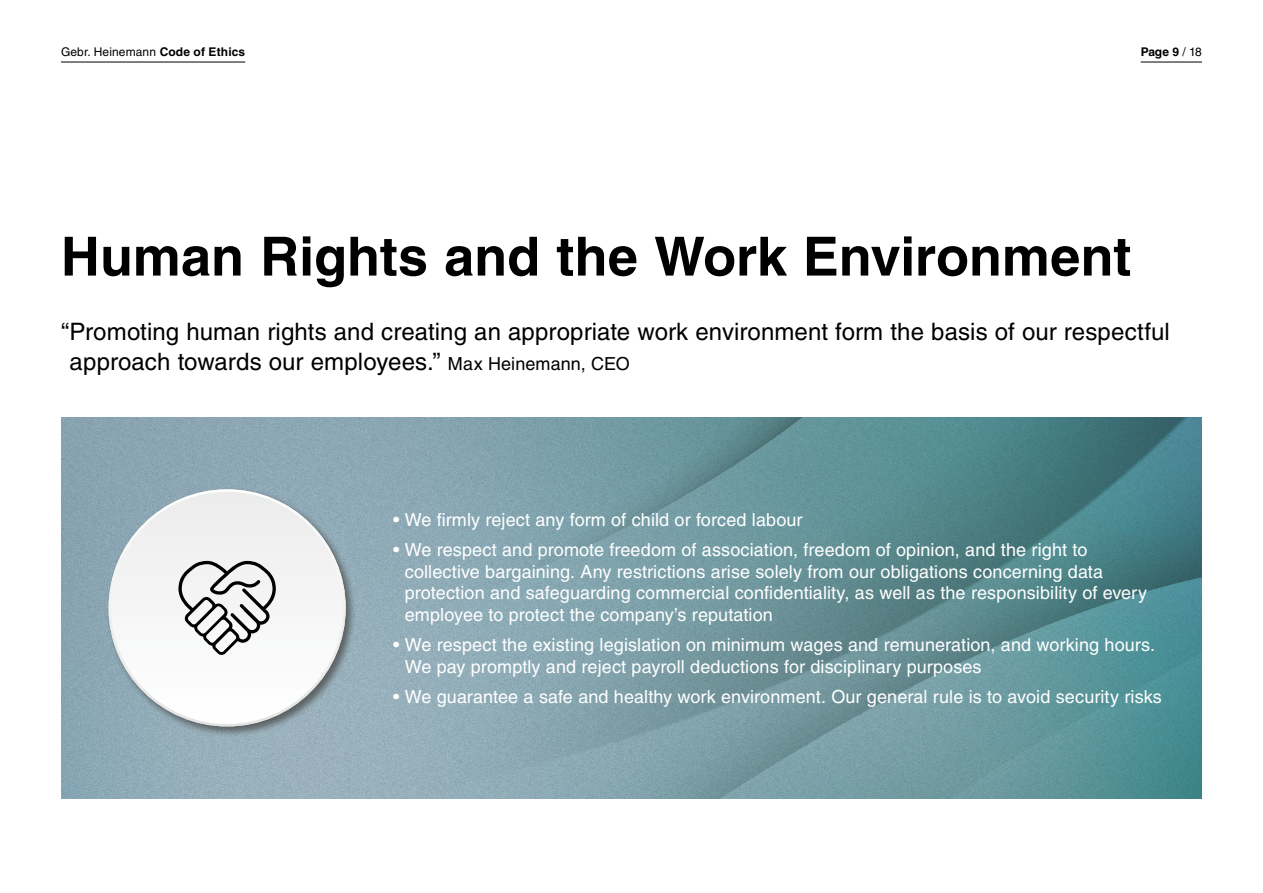
<style>
.page{position:relative;width:1263px;height:893px;background:#fff}
.page>*{position:absolute;margin:0;border:0;box-sizing:border-box;transform-origin:0 0}
.t1{font:700 54px "Helvetica LT Std";color:#000}
.t2{font:24px/30px "Helvetica LT Std";letter-spacing:.005em;color:#000}
.t3{font:18px/21.6px "Helvetica LT Std";letter-spacing:.005em;color:#fff}
.t4{font:12px "Helvetica LT Std";letter-spacing:.01em;color:#000}
.t5{font:700 12px "Helvetica LT Std";color:#000}
.s1{font-weight:700}
.s2{font-weight:400}
.s3{font-size:18px}
</style>
<div class="page">
<hr style="left:61px;top:62px;width:184px;height:1px;background:#000">
<hr style="left:1141px;top:62px;width:61px;height:1px;background:#000">
<img style="left:61px;top:418px;width:1141px;height:380px">
<div style="left:106px;top:487px;width:251px;height:250px;background:#494948;opacity:.75"></div>
<svg style="left:109px;top:489px;width:237px;height:237px"></svg>
<svg style="left:178px;top:561px;width:98px;height:94px"></svg>
<p class="t4" style="left:61px;top:45px;width:186px">Gebr. Heinemann <span class="s1">Code of Ethics</span></p>
<p class="t5" style="left:1141px;top:44px;width:63px">Page 9 <span class="s2">/ 18</span></p>
<p class="t1" style="left:61px;top:224px;width:1072px">Human Rights and the Work Environment</p>
<p class="t2" style="left:70px;top:317px;width:1102px;text-indent:-9px">“Promoting human rights and creating an appropriate work environment form the basis of our respectful approach towards our employees.” <span class="s3">Max Heinemann, CEO</span></p>
<p class="t3" style="left:393px;top:509px;width:411px">• We firmly reject any form of child or forced labour</p>
<p class="t3" style="left:405px;top:539px;width:744px;text-indent:-12px">• We respect and promote freedom of association, freedom of opinion, and the right to collective bargaining. Any restrictions arise solely from our obligations concerning data protection and safeguarding commercial confidentiality, as well as the responsibility of every employee to protect the company’s reputation</p>
<p class="t3" style="left:405px;top:634px;width:752px;text-indent:-12px">• We respect the existing legislation on minimum wages and remuneration, and working hours.<br>We pay promptly and reject payroll deductions for disciplinary purposes</p>
<p class="t3" style="left:393px;top:686px;width:770px">• We guarantee a safe and healthy work environment. Our general rule is to avoid security risks</p>
</div>
